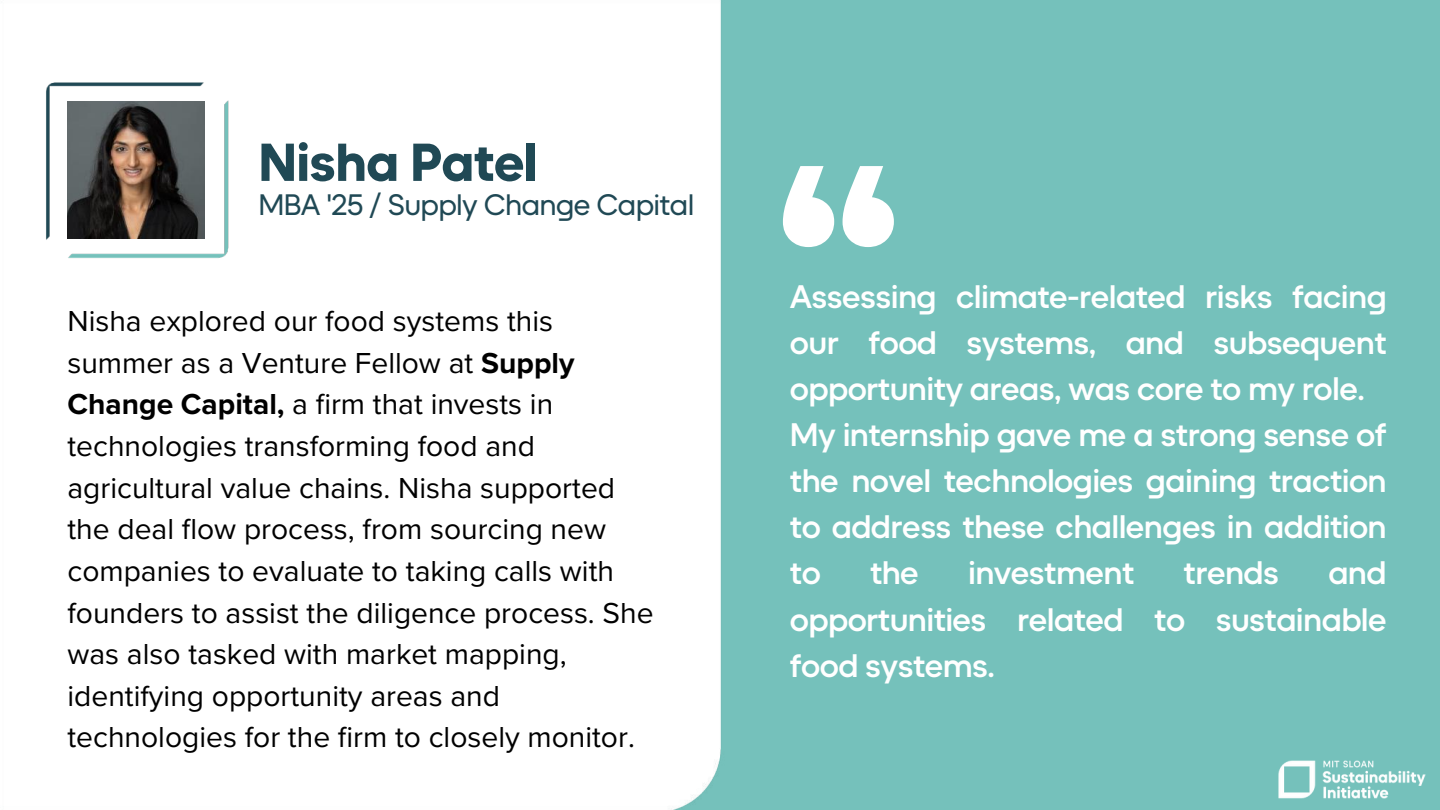
<style>
.page{position:relative;width:1440px;height:810px;background:#75c1bb}
.page>*{position:absolute;margin:0;border:0;box-sizing:border-box;transform-origin:0 0}
.t1{font:700 296.85px "Duplet Open";color:#fff}
.t2{font:700 54px "Duplet Open";color:#204955}
.t3{font:600 33px/46.2px "Duplet Open";color:#fff}
.t4{font:30px/41.7px "Proxima Nova";color:#000}
.t5{font:30px "Duplet Open";color:#204955}
.s1{font-weight:700}
</style>
<div class="page">
<div style="left:0;top:0;width:721px;height:810px;background:#fff"></div>
<img style="left:38px;top:75px;width:197px;height:189px">
<img style="left:68px;top:101px;width:137px;height:137px">
<img style="left:1278px;top:760px;width:148px;height:39px">
<h2 class="t2" style="left:259px;top:129px;width:280px">Nisha Patel</h2>
<p class="t5" style="left:259px;top:186px;width:437px">MBA '25 / Supply Change Capital</p>
<p class="t4" style="left:68px;top:301px;width:588px">Nisha explored our food systems this summer as a Venture Fellow at <span class="s1">Supply Change Capital,</span> a firm that invests in technologies transforming food and agricultural value chains. Nisha supported the deal flow process, from sourcing new companies to evaluate to taking calls with founders to assist the diligence process. She was also tasked with market mapping, identifying opportunity areas and technologies for the firm to closely monitor.</p>
<h1 class="t1" style="left:774px;top:83px;width:129px">“</h1>
<p class="t3" style="left:790px;top:272px;width:598px">Assessing climate-related risks facing our food systems, and subsequent opportunity areas, was core to my role.<br>My internship gave me a strong sense of the novel technologies gaining traction to address these challenges in addition to</p>
<p class="t3" style="left:870px;top:549px;width:50px">the</p>
<p class="t3" style="left:968px;top:549px;width:167px">investment</p>
<p class="t3" style="left:1184px;top:549px;width:96px">trends</p>
<p class="t3" style="left:790px;top:549px;width:598px;text-align:justify;text-indent:538px">and opportunities related to sustainable food systems.</p>
</div>
